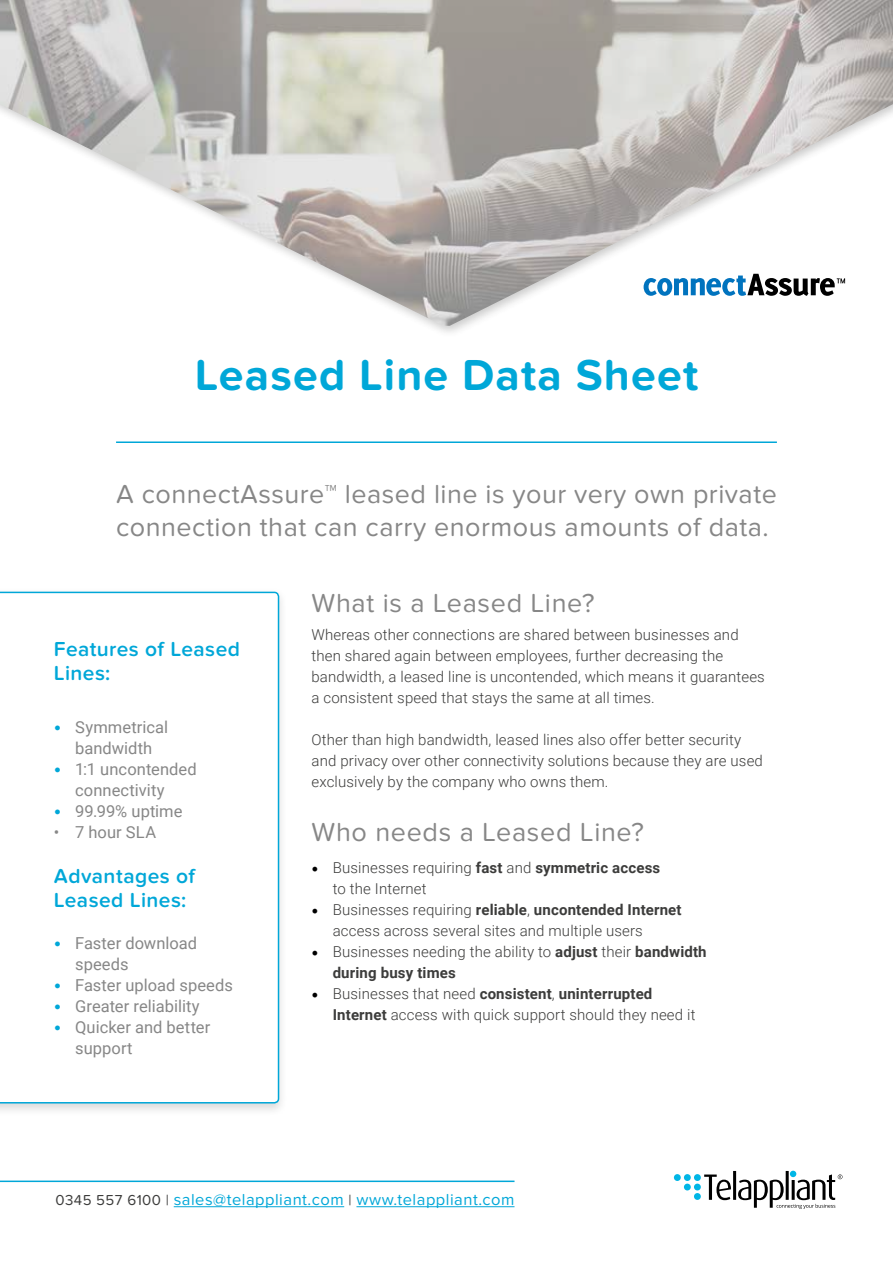
<style>
.page{position:relative;width:893px;height:1263px;background:#fff}
.page>*{position:absolute;margin:0;border:0;box-sizing:border-box;transform-origin:0 0}
.t1{font:700 45px "Proxima Nova Soft";letter-spacing:.025em;color:#00a7d8}
.t2{font:27px/33px "Proxima Nova Soft";letter-spacing:.02em;color:#878787}
.t3{font:600 21px/24px "Proxima Nova Soft";letter-spacing:.02em;color:#00a7d8}
.t4{font:16.5px/21px "Roboto";letter-spacing:.005em;color:#878787}
.t5{font:16.5px "Proxima Nova Soft";letter-spacing:.03em;color:#00a7d8}
.t6{font:300 15px/21px "Roboto";letter-spacing:.01em;color:#3c3c3b}
.s1{font-family:"Proxima Nova Soft";font-weight:600;font-size:21px;color:#00a7d8}
.s2{font-family:"Minion Pro";font-weight:400;font-size:18px;color:#000}
.s3{font-weight:700}
.s4{font-size:15px;color:#3c3c3b}
</style>
<div class="page">
<svg style="left:674px;top:1171px;width:168px;height:38px"></svg>
<hr style="left:0;top:1180px;width:514px;height:2px;background:#00a7d8">
<hr style="left:174px;top:1206px;width:170px;height:1px;background:#00a7d8">
<hr style="left:356px;top:1206px;width:158px;height:1px;background:#00a7d8">
<div style="left:0;top:588px;width:287px;height:528px;background:#878787;opacity:.3"></div>
<svg style="left:0;top:592px;width:279px;height:511px"></svg>
<img style="left:0;top:0;width:893px;height:326px">
<svg style="left:644px;top:274px;width:201px;height:22px"></svg>
<hr style="left:116px;top:441px;width:661px;height:2px;background:#00a7d8">
<h1 class="t1" style="left:195px;top:349px;width:505px">Leased Line Data Sheet</h1>
<h2 class="t2" style="left:116px;top:477px;width:662px">A connectAssure™ leased line is your very own private connection that can carry enormous amounts of data.</h2>
<h3 class="t3" style="left:54px;top:637px;width:188px">Features of Leased<br>Lines:</h3>
<p class="t4" style="left:54px;top:715px;width:116px;text-align:center"><span class="s1">•</span> Symmetrical bandwidth</p>
<p class="t4" style="left:75px;top:757px;width:123px;text-indent:-21px"><span class="s1">•</span> 1:1 uncontended connectivity</p>
<p class="t4" style="left:54px;top:799px;width:130px"><span class="s1">•</span> 99.99% uptime</p>
<p class="t4" style="left:54px;top:820px;width:104px">• 7 hour SLA</p>
<h3 class="t3" style="left:54px;top:864px;width:143px">Advantages of<br>Leased Lines:</h3>
<p class="t4" style="left:75px;top:931px;width:123px;text-indent:-21px"><span class="s1">•</span> Faster download speeds</p>
<p class="t4" style="left:54px;top:973px;width:181px"><span class="s1">•</span> Faster upload speeds</p>
<p class="t4" style="left:54px;top:994px;width:147px"><span class="s1">•</span> Greater reliability</p>
<p class="t4" style="left:75px;top:1015px;width:137px;text-indent:-21px"><span class="s1">•</span> Quicker and better support</p>
<h2 class="t2" style="left:311px;top:586px;width:285px">What is a Leased Line?</h2>
<p class="t6" style="left:311px;top:624px;width:455px">Whereas other connections are shared between businesses and then shared again between employees, further decreasing the bandwidth, a leased line is uncontended, which means it guarantees a consistent speed that stays the same at all times.</p>
<p class="t6" style="left:311px;top:729px;width:453px">Other than high bandwidth, leased lines also offer better security and privacy over other connectivity solutions because they are used exclusively by the company who owns them.</p>
<h2 class="t2" style="left:311px;top:816px;width:334px">Who needs a Leased Line?</h2>
<p class="t6" style="left:333px;top:856px;width:329px;text-indent:-21px"><span class="s2">•</span> Businesses requiring <span class="s3">fast</span> and <span class="s3">symmetric access </span>to the Internet</p>
<p class="t6" style="left:333px;top:898px;width:350px;text-indent:-21px"><span class="s2">•</span> Businesses requiring <span class="s3">reliable</span>, <span class="s3">uncontended Internet </span>access across several sites and multiple users</p>
<p class="t6" style="left:333px;top:940px;width:375px;text-indent:-21px"><span class="s2">•</span> Businesses needing the ability to <span class="s3">adjust</span> their <span class="s3">bandwidth during busy times</span></p>
<p class="t6" style="left:333px;top:982px;width:364px;text-indent:-21px"><span class="s2">•</span> Businesses that need <span class="s3">consistent</span>, <span class="s3">uninterrupted<br>Internet</span> access with quick support should they need it</p>
<p class="t5" style="left:55px;top:1189px;width:461px"><span class="s4">0345 557 6100 |</span> sales@telappliant.com <span class="s4">|</span> www.telappliant.com</p>
</div>
